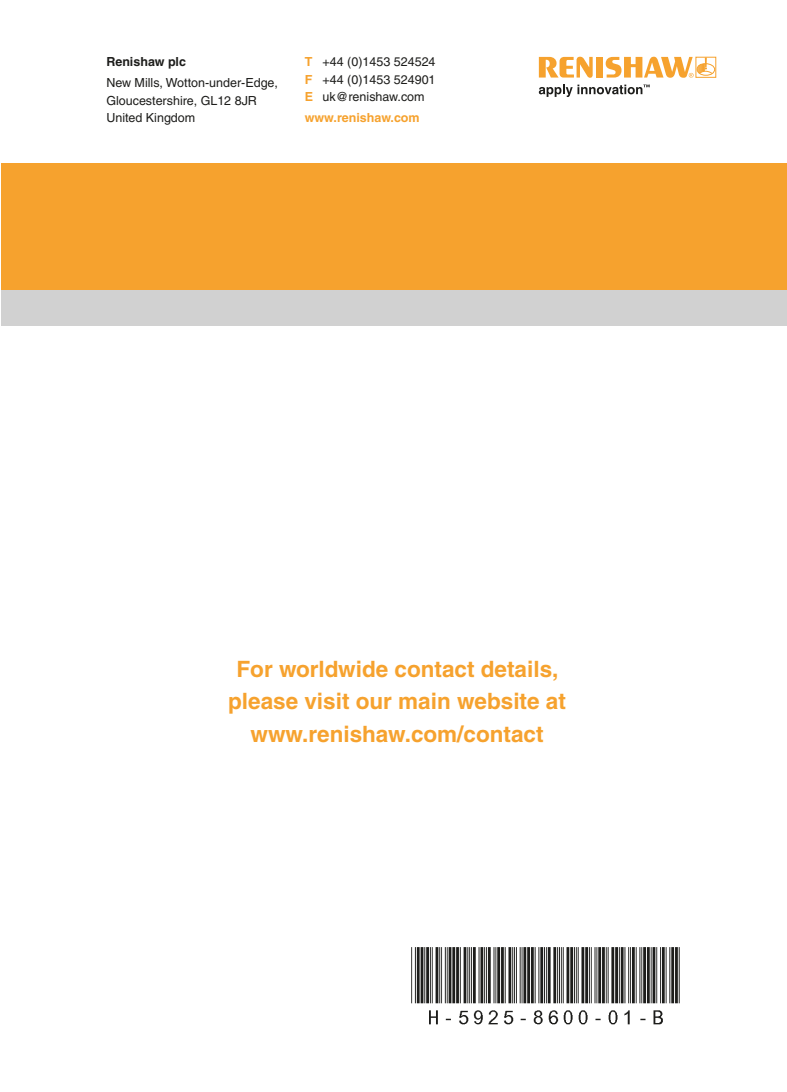
<style>
.page{position:relative;width:787px;height:1092px;background:#fff}
.page>*{position:absolute;margin:0;border:0;box-sizing:border-box;transform-origin:0 0}
.Bar_Code{font:80px "MBH16 B";color:#1d1d1b}
.t1{font:700 22.5px/32.5px "Helvetica";color:#f6a22e;text-align:center}
.Address{font:12.5px/17.5px "Helvetica";color:#1d1d1b}
.Contact_details{font:12.5px/17.5px "Helvetica";color:#1d1d1b;text-align:justify}
.Contact_details-2{font:700 12.5px "Helvetica";color:#f6a22e}
.Address-2{font:700 12.5px "Helvetica";color:#1d1d1b}
.s1{font-weight:700;color:#f6a22e}
</style>
<div class="page">
<div style="left:1px;top:163px;width:786px;height:129px;background:#f6a22e"></div>
<div style="left:1px;top:291px;width:786px;height:35px;background:#d1d1d1"></div>
<svg style="left:539px;top:57px;width:53px;height:21px"></svg>
<div style="left:596px;top:57px;width:7px;height:21px;background:#f6a22e"></div>
<div style="left:695px;top:57px;width:21px;height:21px;border:1px solid #f6a22e"></div>
<div style="left:696px;top:63px;width:19px;height:13px;border:1px solid #f6a22e;border-radius:50%"></div>
<svg style="left:605px;top:57px;width:107px;height:21px"></svg>
<svg style="left:539px;top:84px;width:110px;height:13px"></svg>
<p class="Address-2" style="left:106px;top:54px;width:81px">Renishaw plc</p>
<p class="Address" style="left:106px;top:74px;width:173px">New Mills, Wotton-under-Edge,<br>Gloucestershire, GL12 8JR<br>United Kingdom</p>
<p class="Contact_details" style="left:305px;top:53px;width:132px"><span class="s1">T</span> +44 (0)1453 524524<br><span class="s1">F</span> +44 (0)1453 524901<br><span class="s1">E</span> uk@renishaw.com</p>
<p class="Contact_details-2" style="left:305px;top:110px;width:116px">www.renishaw.com</p>
<p class="t1" style="left:228px;top:652px;width:339px">For worldwide contact details, please visit our main website at www.renishaw.com/contact</p>
<p class="Bar_Code" style="left:411px;top:949px;width:271px">*H-5925-8600-01-B*</p>
</div>
